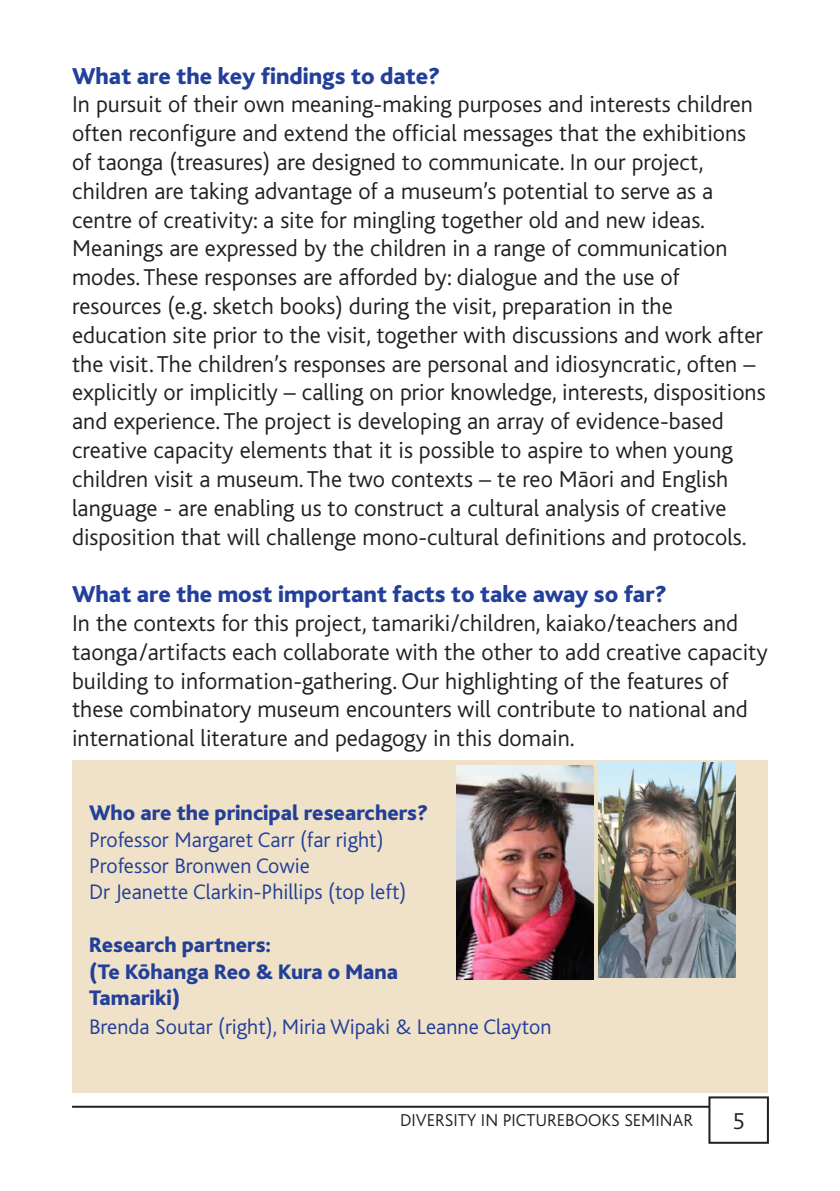
<style>
.page{position:relative;width:840px;height:1191px;background:#fff}
.page>*{position:absolute;margin:0;border:0;box-sizing:border-box;transform-origin:0 0}
.t1{font:300 24px/28.8px "Bliss CE";color:#231f20}
.t2{font:800 24px "Bliss CE";color:#223f99}
.t3{font:300 22px "Bliss CE";color:#223f99}
.t4{font:800 22px/26.4px "Bliss CE";color:#223f99}
.t5{font:300 18px "Bliss CE";color:#231f20}
</style>
<div class="page">
<div style="left:72px;top:760px;width:695px;height:332px;background:#f0e2c8"></div>
<img style="left:598px;top:763px;width:137px;height:214px">
<img style="left:456px;top:765px;width:136px;height:214px">
<div style="left:708px;top:1096px;width:60px;height:47px;border:2px solid #231f20"></div>
<hr style="left:72px;top:1105px;width:637px;height:2px;background:#231f20">
<p class="t2" style="left:72px;top:63px;width:369px">What are the key findings to date?</p>
<p class="t1" style="left:72px;top:90px;width:694px">In pursuit of their own meaning-making purposes and interests children often reconfigure and extend the official messages that the exhibitions of taonga (treasures) are designed to communicate. In our project, children are taking advantage of a museum’s potential to serve as a centre of creativity: a site for mingling together old and new ideas.<br>Meanings are expressed by the children in a range of communication modes. These responses are afforded by: dialogue and the use of resources (e.g. sketch books) during the visit, preparation in the education site prior to the visit, together with discussions and work after the visit. The children’s responses are personal and idiosyncratic, often – explicitly or implicitly – calling on prior knowledge, interests, dispositions and experience. The project is developing an array of evidence-based creative capacity elements that it is possible to aspire to when young children visit a museum. The two contexts – te reo Māori and English language - are enabling us to construct a cultural analysis of creative disposition that will challenge mono-cultural definitions and protocols.</p>
<p class="t2" style="left:72px;top:581px;width:595px">What are the most important facts to take away so far?</p>
<p class="t1" style="left:72px;top:609px;width:697px">In the contexts for this project, tamariki/children, kaiako/teachers and taonga/artifacts each collaborate with the other to add creative capacity building to information-gathering. Our highlighting of the features of these combinatory museum encounters will contribute to national and international literature and pedagogy in this domain.</p>
<p class="t4" style="left:89px;top:800px;width:340px">Who are the principal researchers?</p>
<p class="t3" style="left:89px;top:827px;width:296px">Professor Margaret Carr (far right)</p>
<p class="t3" style="left:89px;top:854px;width:222px">Professor Bronwen Cowie</p>
<p class="t3" style="left:89px;top:880px;width:318px">Dr Jeanette Clarkin-Phillips (top left)</p>
<p class="t4" style="left:89px;top:932px;width:183px">Research partners:</p>
<p class="t4" style="left:89px;top:958px;width:310px">(Te Kōhanga Reo &amp; Kura o Mana<br>Tamariki)</p>
<p class="t3" style="left:89px;top:1015px;width:464px">Brenda Soutar (right), Miria Wipaki &amp; Leanne Clayton</p>
<p class="t5" style="left:400px;top:1110px;width:294px">DIVERSITY IN PICTUREBOOKS SEMINAR</p>
<p class="t1" style="left:732px;top:1107px;width:14px">5</p>
</div>
